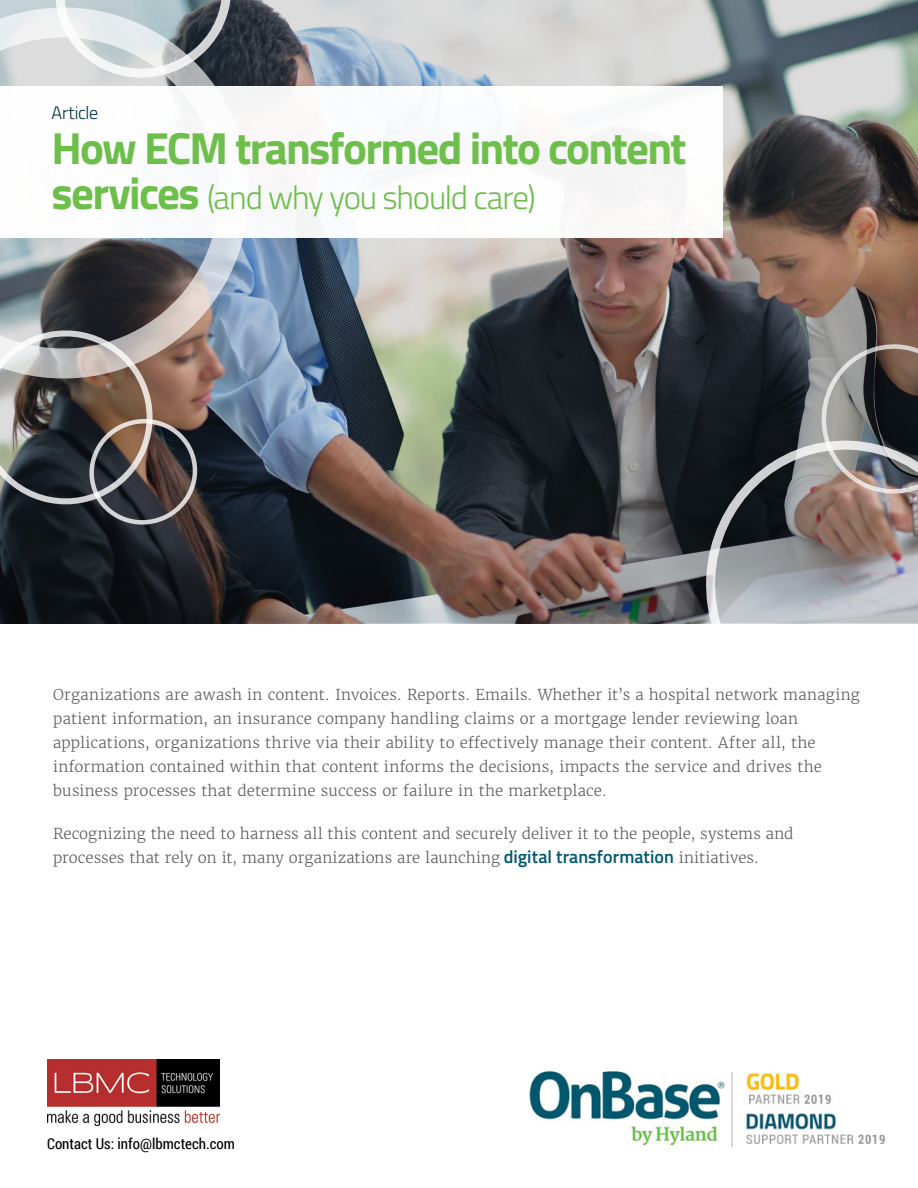
<style>
.page{position:relative;width:918px;height:1188px;background:#fff}
.page>*{position:absolute;margin:0;border:0;box-sizing:border-box;transform-origin:0 0}
.t1{font:700 45px "Titillium";letter-spacing:-.04em;color:#6dbe4b}
.t2{font:300 33px "Titillium";letter-spacing:-.035em;color:#6dbe4b}
.t3{font:300 18px "Titillium";letter-spacing:-.015em;color:#002f3c}
.t4{font:300 15px/24px "Merriweather ST";letter-spacing:.01em;color:#57585a}
.t5{font:15px "Roboto Condensed";color:#000}
.s1{font-weight:700;font-size:45px}
.s2{font-family:"Titillium";font-weight:600;font-size:18px;color:#00586f}
</style>
<div class="page">
<img style="left:0;top:0;width:918px;height:623px">
<svg style="left:701px;top:433px;width:217px;height:191px;background:#7f7c7d"></svg>
<svg style="left:819px;top:340px;width:99px;height:158px;background:#797573"></svg>
<svg style="left:0;top:0;width:257px;height:389px;background:#8c9299"></svg>
<svg style="left:0;top:322px;width:202px;height:207px;background:#6b625f"></svg>
<div style="left:0;top:86px;width:723px;height:152px;background:#fbfcfc"></div>
<img style="left:47px;top:1059px;width:172px;height:66px">
<img style="left:529px;top:1070px;width:357px;height:79px">
<p class="t3" style="left:52px;top:100px;width:48px">Article</p>
<h1 class="t1" style="left:52px;top:114px;width:637px">How ECM transformed into content</h1>
<h2 class="t2" style="left:52px;top:174px;width:486px"><span class="s1">services</span> (and why you should care)</h2>
<p class="t4" style="left:53px;top:682px;width:808px">Organizations are awash in content. Invoices. Reports. Emails. Whether it’s a hospital network managing patient information, an insurance company handling claims or a mortgage lender reviewing loan applications, organizations thrive via their ability to effectively manage their content. After all, the information contained within that content informs the decisions, impacts the service and drives the business processes that determine success or failure in the marketplace.</p>
<p class="t4" style="left:53px;top:822px;width:742px">Recognizing the need to harness all this content and securely deliver it to the people, systems and processes that rely on it, many organizations are launching <span class="s2">digital transformation</span> initiatives.</p>
<p class="t5" style="left:47px;top:1133px;width:189px">Contact Us: info@lbmctech.com</p>
</div>
